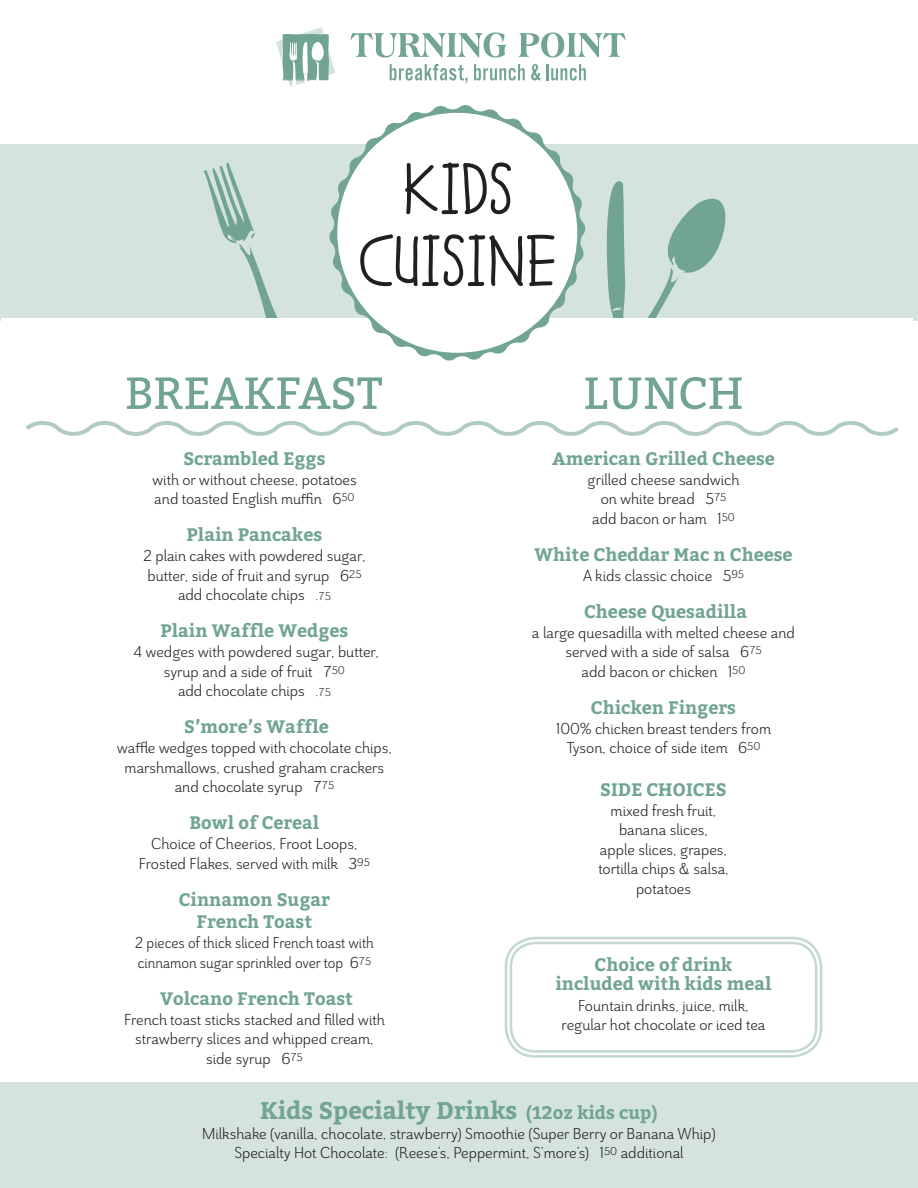
<style>
.page{position:relative;width:918px;height:1188px;background:#fff}
.page>*{position:absolute;margin:0;border:0;box-sizing:border-box;transform-origin:0 0}
.Food_head{font:700 24px "Bitter";color:#71a492}
.Food_head-2{font:700 18px/19.5px "Bitter";color:#71a492;text-align:center}
.food_description{font:15.75px/19.5px "Grn D Nor Boo";color:#231f20;text-align:center}
.Paragraph_Style_1{font:15.75px/19.5px "Grn D Nor Boo";color:#231f20;text-align:center}
.Paragraph_Style_1-2{font:15.75px/19.5px "Grn D Nor Boo";color:#231f20;scale:.94 1}
.s1{font-size:11.25px}
.s2{font-size:18px}
</style>
<div class="page">
<div style="left:0;top:1082px;width:918px;height:106px;background:#d4e3dd"></div>
<div style="left:0;top:144px;width:917px;height:177px;background:#d4e3dd"></div>
<svg style="left:606px;top:181px;width:20px;height:138px"></svg>
<svg style="left:633px;top:198px;width:100px;height:121px"></svg>
<svg style="left:204px;top:163px;width:87px;height:156px"></svg>
<div style="left:2px;top:319px;width:911px;height:61px;background:#fff"></div>
<svg style="left:127px;top:377px;width:255px;height:32px"></svg>
<svg style="left:328px;top:105px;width:258px;height:256px"></svg>
<svg style="left:337px;top:113px;width:240px;height:240px;fill:#fff"></svg>
<svg style="left:405px;top:163px;width:106px;height:51px;background:#bfbebf"></svg>
<svg style="left:360px;top:234px;width:194px;height:52px;background:#c3c2c2"></svg>
<div style="left:505px;top:937px;width:317px;height:121px;border:2px solid #c3d8d0;border-radius:30px"></div>
<div style="left:510px;top:942px;width:307px;height:111px;border:2px solid #c3d8d0;border-radius:24px"></div>
<svg style="left:585px;top:377px;width:157px;height:32px"></svg>
<svg style="left:26px;top:421px;width:873px;height:15px"></svg>
<svg style="left:350px;top:32px;width:157px;height:26px"></svg>
<svg style="left:519px;top:32px;width:107px;height:26px"></svg>
<svg style="left:390px;top:64px;width:78px;height:20px"></svg>
<svg style="left:474px;top:64px;width:51px;height:17px"></svg>
<svg style="left:531px;top:64px;width:9px;height:17px"></svg>
<svg style="left:547px;top:64px;width:39px;height:17px"></svg>
<svg style="left:276px;top:27px;width:59px;height:60px"></svg>
<p class="Food_head-2" style="left:183px;top:449px;width:144px">Scrambled Eggs</p>
<p class="food_description" style="left:152px;top:470px;width:206px;text-align:left">with or without cheese, potatoes and toasted English muffin 6<sup>50</sup></p>
<p class="Food_head-2" style="left:187px;top:525px;width:137px">Plain Pancakes</p>
<p class="Paragraph_Style_1" style="left:143px;top:547px;width:224px">2 plain cakes with powdered sugar, butter, side of fruit and syrup 6<sup>25 </sup>add chocolate chips .<span class="s1">75</span></p>
<p class="Food_head-2" style="left:161px;top:621px;width:189px">Plain Waffle Wedges</p>
<p class="Paragraph_Style_1" style="left:134px;top:643px;width:247px">4 wedges with powdered sugar, butter, syrup and a side of fruit 7<sup>50<br></sup>add chocolate chips .<span class="s1">75</span></p>
<p class="Food_head-2" style="left:184px;top:717px;width:146px">S’more’s Waffle</p>
<p class="Paragraph_Style_1" style="left:117px;top:739px;width:277px">waffle wedges topped with chocolate chips, marshmallows, crushed graham crackers and chocolate syrup 7<sup>75</sup></p>
<p class="Food_head-2" style="left:189px;top:813px;width:131px">Bowl of Cereal</p>
<p class="Paragraph_Style_1" style="left:139px;top:835px;width:232px">Choice of Cheerios, Froot Loops,<br>Frosted Flakes, served with milk 3<sup>95</sup></p>
<p class="Food_head-2" style="left:179px;top:890px;width:153px">Cinnamon Sugar</p>
<p class="Food_head-2" style="left:197px;top:912px;width:117px">French Toast</p>
<p class="Paragraph_Style_1-2" style="left:135px;top:934px;width:255px">2 pieces of thick sliced French toast with cinnamon sugar sprinkled over top 6<sup>75</sup></p>
<p class="Food_head-2" style="left:160px;top:989px;width:194px">Volcano French Toast</p>
<p class="Paragraph_Style_1" style="left:124px;top:1011px;width:262px">French toast sticks stacked and filled with strawberry slices and whipped cream, side syrup 6<sup>75</sup></p>
<p class="Food_head-2" style="left:552px;top:449px;width:224px">American Grilled Cheese</p>
<p class="food_description" style="left:588px;top:470px;width:154px">grilled cheese sandwich on white bread 5<sup>75 </sup>add bacon or ham 1<sup>50</sup></p>
<p class="Food_head-2" style="left:534px;top:545px;width:260px">White Cheddar Mac n Cheese</p>
<p class="food_description" style="left:583px;top:566px;width:162px">A kids classic choice 5<sup>95</sup></p>
<p class="Food_head-2" style="left:584px;top:602px;width:164px">Cheese Quesadilla</p>
<p class="food_description" style="left:532px;top:623px;width:265px">a large quesadilla with melted cheese and served with a side of salsa 6<sup>75<br></sup>add bacon or chicken 1<sup>50</sup></p>
<p class="Food_head-2" style="left:591px;top:698px;width:147px">Chicken Fingers</p>
<p class="food_description" style="left:556px;top:720px;width:217px">100% chicken breast tenders from<br>Tyson, choice of side item 6<sup>50</sup></p>
<p class="Food_head-2" style="left:600px;top:780px;width:128px">SIDE CHOICES</p>
<p class="food_description" style="left:598px;top:802px;width:132px">mixed fresh fruit, banana slices,<br>apple slices, grapes, tortilla chips &amp; salsa, potatoes</p>
<p class="Food_head-2" style="left:555px;top:955px;width:218px">Choice of drink included with kids meal</p>
<p class="food_description" style="left:562px;top:996px;width:205px">Fountain drinks, juice, milk, regular hot chocolate or iced tea</p>
<p class="Food_head" style="left:260px;top:1096px;width:399px">Kids Specialty Drinks <span class="s2">(12oz kids cup)</span></p>
<p class="food_description" style="left:202px;top:1124px;width:515px">Milkshake (vanilla, chocolate, strawberry) Smoothie (Super Berry or Banana Whip)<br>Specialty Hot Chocolate: (Reese’s, Peppermint, S’more’s) 1<sup>50</sup> additional</p>
</div>
